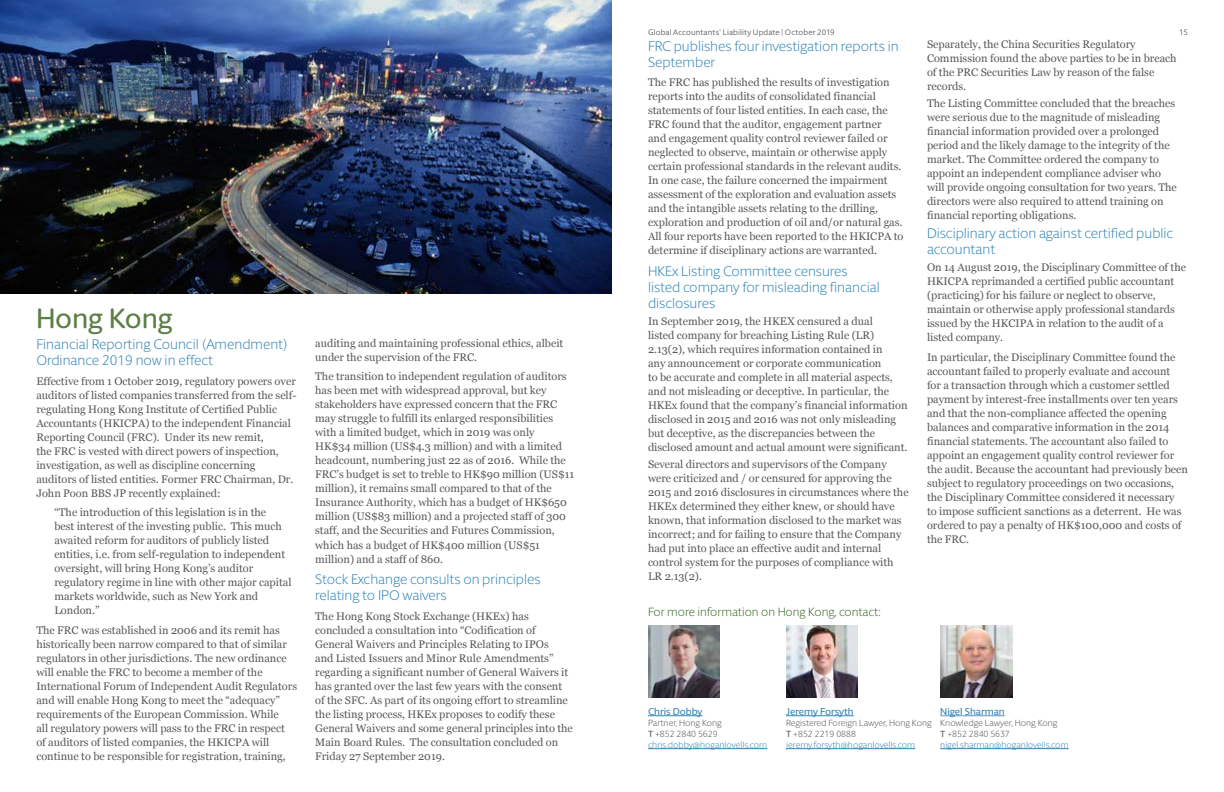
<style>
.page{position:relative;width:1224px;height:792px;background:#fff}
.page>*{position:absolute;margin:0;border:0;box-sizing:border-box;transform-origin:0 0}
.t1{font:500 28px "Berlingske Sans Round";letter-spacing:-.01em;color:#5c7f46}
.t2{font:300 14px/16px "Berlingske Sans Round";color:#3085b7}
.t3{font:300 12px "Berlingske Sans Round";letter-spacing:-.005em;color:#3d6a27}
.t4{font:11px/14px "Georgia";color:#58595b}
.t5{font:500 10px "Berlingske Sans Round";color:#3085b7}
.t6{font:300 9px/11px "Berlingske Sans Round";color:#58595b}
.t7{font:8px "Berlingske Sans Round";letter-spacing:.02em;color:#58595b}
.s1{font-weight:500}
.s2{color:#3085b7}
</style>
<div class="page">
<img style="left:0;top:0;width:612px;height:293px">
<img style="left:648px;top:626px;width:71px;height:71px">
<hr style="left:648px;top:716px;width:55px;height:1px;background:#3085b7">
<hr style="left:648px;top:748px;width:119px;height:1px;background:#3085b7">
<img style="left:786px;top:626px;width:72px;height:71px">
<hr style="left:786px;top:716px;width:68px;height:1px;background:#3085b7">
<hr style="left:786px;top:748px;width:129px;height:1px;background:#3085b7">
<img style="left:940px;top:626px;width:72px;height:71px">
<hr style="left:940px;top:716px;width:65px;height:1px;background:#5d96c2">
<hr style="left:940px;top:748px;width:129px;height:1px;background:#3085b7">
<h1 class="t1" style="left:36px;top:299px;width:138px">Hong Kong</h1>
<p class="t2" style="left:36px;top:336px;width:253px">Financial Reporting Council (Amendment)<br>Ordinance 2019 now in effect</p>
<p class="t4" style="left:36px;top:373px;width:262px">Effective from 1 October 2019, regulatory powers over auditors of listed companies transferred from the self&shy;regulating Hong Kong Institute of Certified Public Accountants (HKICPA) to the independent Financial Reporting Council (FRC). Under its new remit,<br>the FRC is vested with direct powers of inspection, investigation, as well as discipline concerning auditors of listed entities. Former FRC Chairman, Dr.<br>John Poon BBS JP recently explained:</p>
<p class="t4" style="left:54px;top:505px;width:239px">“The introduction of this legislation is in the<br>best interest of the investing public. This much awaited reform for auditors of publicly listed entities, i.e. from self-regulation to independent oversight, will bring Hong Kong’s auditor regulatory regime in line with other major capital markets worldwide, such as New York and London.”</p>
<p class="t4" style="left:36px;top:623px;width:262px">The FRC was established in 2006 and its remit has historically been narrow compared to that of similar regulators in other jurisdictions. The new ordinance will enable the FRC to become a member of the International Forum of Independent Audit Regulators and will enable Hong Kong to meet the “adequacy” requirements of the European Commission. While<br>all regulatory powers will pass to the FRC in respect of auditors of listed companies, the HKICPA will continue to be responsible for registration, training,</p>
<p class="t4" style="left:315px;top:336px;width:250px">auditing and maintaining professional ethics, albeit under the supervision of the FRC.</p>
<p class="t4" style="left:315px;top:369px;width:261px">The transition to independent regulation of auditors has been met with widespread approval, but key stakeholders have expressed concern that the FRC may struggle to fulfill its enlarged responsibilities with a limited budget, which in 2019 was only<br>HK$34 million (US$4.3 million) and with a limited headcount, numbering just 22 as of 2016. While the FRC’s budget is set to treble to HK$90 million (US$11 million), it remains small compared to that of the Insurance Authority, which has a budget of HK$650 million (US$83 million) and a projected staff of 300 staff, and the Securities and Futures Commission, which has a budget of HK$400 million (US$51 million) and a staff of 860.</p>
<p class="t2" style="left:315px;top:571px;width:227px">Stock Exchange consults on principles relating to IPO waivers</p>
<p class="t4" style="left:315px;top:608px;width:259px">The Hong Kong Stock Exchange (HKEx) has concluded a consultation into “Codification of General Waivers and Principles Relating to IPOs<br>and Listed Issuers and Minor Rule Amendments” regarding a significant number of General Waivers it has granted over the last few years with the consent of the SFC. As part of its ongoing effort to streamline the listing process, HKEx proposes to codify these General Waivers and some general principles into the Main Board Rules. The consultation concluded on Friday 27 September 2019.</p>
<p class="t7" style="left:648px;top:26px;width:188px">Global Accountants’ Liability Update | October 2019</p>
<p class="t7" style="left:1179px;top:26px;width:10px">15</p>
<p class="t2" style="left:648px;top:37px;width:252px">FRC publishes four investigation reports in<br>September</p>
<p class="t4" style="left:648px;top:75px;width:257px">The FRC has published the results of investigation reports into the audits of consolidated financial statements of four listed entities. In each case, the FRC found that the auditor, engagement partner<br>and engagement quality control reviewer failed or neglected to observe, maintain or otherwise apply certain professional standards in the relevant audits.<br>In one case, the failure concerned the impairment assessment of the exploration and evaluation assets and the intangible assets relating to the drilling, exploration and production of oil and/or natural gas.<br>All four reports have been reported to the HKICPA to determine if disciplinary actions are warranted.</p>
<p class="t2" style="left:648px;top:263px;width:233px">HKEx Listing Committee censures listed company for misleading financial disclosures</p>
<p class="t4" style="left:648px;top:314px;width:261px">In September 2019, the HKEX censured a dual<br>listed company for breaching Listing Rule (LR)<br>2.13(2), which requires information contained in<br>any announcement or corporate communication<br>to be accurate and complete in all material aspects, and not misleading or deceptive. In particular, the HKEx found that the company’s financial information disclosed in 2015 and 2016 was not only misleading but deceptive, as the discrepancies between the disclosed amount and actual amount were significant.</p>
<p class="t4" style="left:648px;top:456px;width:262px">Several directors and supervisors of the Company were criticized and / or censured for approving the 2015 and 2016 disclosures in circumstances where the HKEx determined they either knew, or should have known, that information disclosed to the market was incorrect; and for failing to ensure that the Company had put into place an effective audit and internal control system for the purposes of compliance with LR 2.13(2).</p>
<p class="t3" style="left:648px;top:604px;width:234px">For more information on Hong Kong, contact:</p>
<p class="t4" style="left:927px;top:37px;width:251px">Separately, the China Securities Regulatory Commission found the above parties to be in breach of the PRC Securities Law by reason of the false records.</p>
<p class="t4" style="left:927px;top:96px;width:251px">The Listing Committee concluded that the breaches were serious due to the magnitude of misleading financial information provided over a prolonged period and the likely damage to the integrity of the market. The Committee ordered the company to appoint an independent compliance adviser who will provide ongoing consultation for two years. The directors were also required to attend training on financial reporting obligations.</p>
<p class="t2" style="left:927px;top:225px;width:248px">Disciplinary action against certified public accountant</p>
<p class="t4" style="left:927px;top:260px;width:261px">On 14 August 2019, the Disciplinary Committee of the HKICPA reprimanded a certified public accountant (practicing) for his failure or neglect to observe, maintain or otherwise apply professional standards issued by the HKCIPA in relation to the audit of a listed company.</p>
<p class="t4" style="left:927px;top:349px;width:262px">In particular, the Disciplinary Committee found the accountant failed to properly evaluate and account<br>for a transaction through which a customer settled payment by interest-free installments over ten years and that the non-compliance affected the opening balances and comparative information in the 2014 financial statements. The accountant also failed to appoint an engagement quality control reviewer for the audit. Because the accountant had previously been subject to regulatory proceedings on two occasions, the Disciplinary Committee considered it necessary<br>to impose sufficient sanctions as a deterrent. He was ordered to pay a penalty of HK$100,000 and costs of the FRC.</p>
<p class="t5" style="left:648px;top:704px;width:56px">Chris Dobby</p>
<p class="t6" style="left:648px;top:717px;width:121px">Partner, Hong Kong<br><span class="s1">T</span> +852 2840 5629 <span class="s2">chris.dobby@hoganlovells.com</span></p>
<p class="t5" style="left:786px;top:704px;width:69px">Jeremy Forsyth</p>
<p class="t6" style="left:786px;top:717px;width:147px">Registered Foreign Lawyer, Hong Kong<br><span class="s1">T</span> +852 2219 0888 <span class="s2">jeremy.forsyth@hoganlovells.com</span></p>
<p class="t5" style="left:940px;top:704px;width:66px">Nigel Sharman</p>
<p class="t6" style="left:940px;top:717px;width:130px">Knowledge Lawyer, Hong Kong<br><span class="s1">T</span> +852 2840 5637 <span class="s2">nigel.sharman@hoganlovells.com</span></p>
</div>
